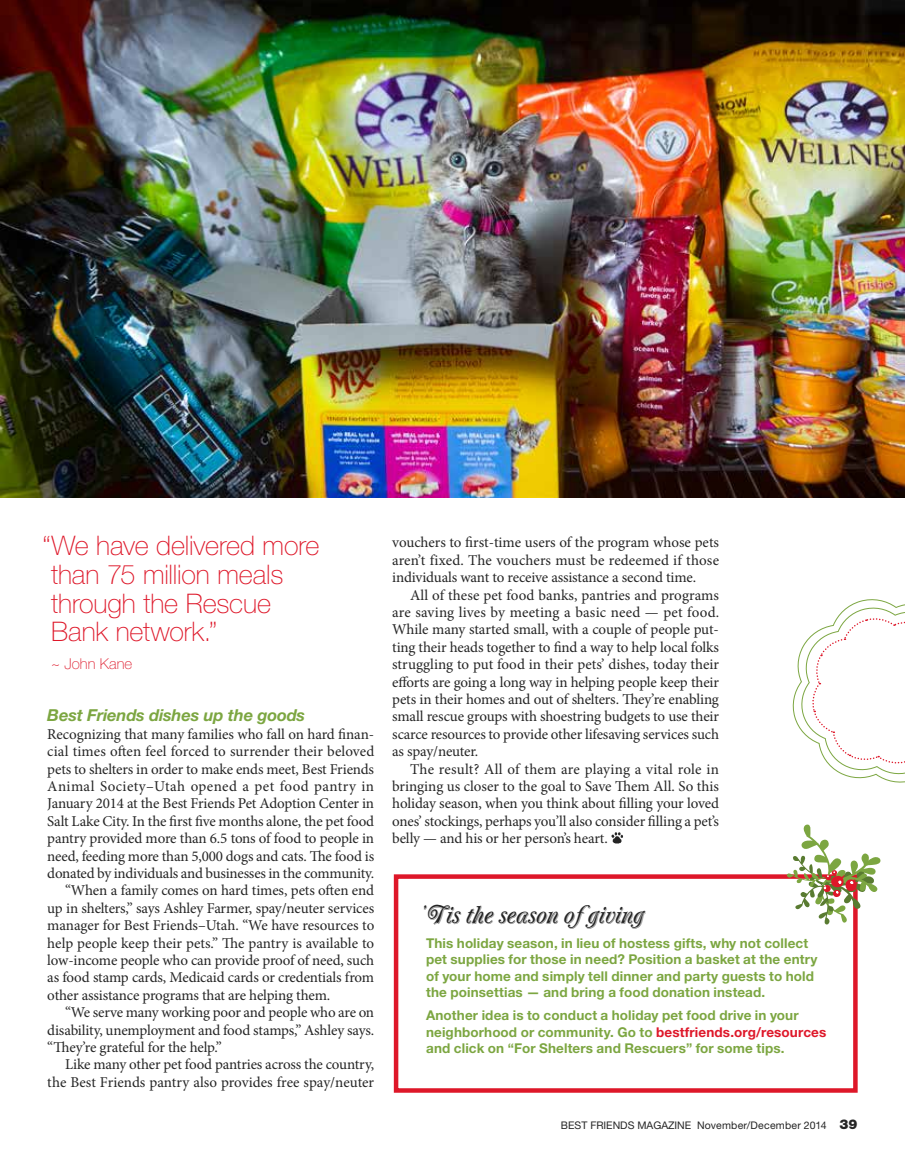
<style>
.page{position:relative;width:905px;height:1161px;background:#fff}
.page>*{position:absolute;margin:0;border:0;box-sizing:border-box;transform-origin:0 0}
.t1{font:28.5px "Oberon Std";letter-spacing:-.01em;color:#252525}
.t2{font:100 27px/28.5px "Helvetica Neue LT Std";letter-spacing:-.005em;color:#de1729}
.t3{font:italic 700 16.5px "Helvetica Neue LT Std";letter-spacing:-.01em;color:#7ca641}
.t4{font:15px/17.4px "Minion Pro";letter-spacing:-.01em;color:#252525;text-align:justify}
.t5{font:15px "Minion Pro";letter-spacing:.025em;color:#252525}
.t6{font:100 15px "Helvetica Neue LT Std";letter-spacing:.005em;color:#de1729}
.t7{font:700 13.5px/16.5px "Helvetica Neue LT Std";letter-spacing:.01em;color:#7ca641}
.t8{font:10.5px "Helvetica Neue LT Std";color:#252525}
.s1{color:#de1729}
.s2{font-weight:900;font-size:13.5px}
</style>
<div class="page">
<svg style="left:611px;top:832px;width:12px;height:12px"></svg>
<img style="left:0;top:0;width:904px;height:497px">
<div style="left:394px;top:874px;width:463px;height:219px;border:4px solid #de1729"></div>
<svg style="left:792px;top:599px;width:113px;height:184px"></svg>
<svg style="left:786px;top:825px;width:94px;height:100px"></svg>
<h2 class="t2" style="left:51px;top:532px;width:270px;text-indent:-9px">“We have delivered more than 75 million meals through the Rescue<br>Bank network.”</h2>
<p class="t6" style="left:51px;top:656px;width:83px">~ John Kane</p>
<p class="t3" style="left:47px;top:705px;width:259px">Best Friends dishes up the goods</p>
<p class="t4" style="left:47px;top:725px;width:328px">Recognizing that many families who fall on hard finan-</p>
<p class="t4" style="left:47px;top:743px;width:328px">cial times often feel forced to surrender their beloved</p>
<p class="t4" style="left:47px;top:760px;width:328px">pets to shelters in order to make ends meet, Best Friends</p>
<p class="t5" style="left:47px;top:776px;width:328px">Animal Society–Utah opened a pet food pantry in</p>
<p class="t4" style="left:47px;top:795px;width:328px">January 2014 at the Best Friends Pet Adoption Center in</p>
<p class="t4" style="left:47px;top:812px;width:328px">Salt Lake City. In the first five months alone, the pet food</p>
<p class="t4" style="left:47px;top:830px;width:328px">pantry provided more than 6.5 tons of food to people in</p>
<p class="t4" style="left:47px;top:847px;width:328px">need, feeding more than 5,000 dogs and cats. The food is</p>
<p class="t4" style="left:47px;top:865px;width:328px">donated by individuals and businesses in the community.</p>
<p class="t4" style="left:65px;top:882px;width:310px">“When a family comes on hard times, pets often end</p>
<p class="t4" style="left:47px;top:899px;width:328px">up in shelters,” says Ashley Farmer, spay/neuter services</p>
<p class="t4" style="left:47px;top:917px;width:328px">manager for Best Friends–Utah. “We have resources to</p>
<p class="t4" style="left:47px;top:934px;width:328px">help people keep their pets.” The pantry is available to</p>
<p class="t4" style="left:47px;top:952px;width:328px">low-income people who can provide proof of need, such</p>
<p class="t4" style="left:47px;top:969px;width:328px">as food stamp cards, Medicaid cards or credentials from</p>
<p class="t4" style="left:47px;top:986px;width:284px">other assistance programs that are helping them.</p>
<p class="t4" style="left:65px;top:1004px;width:310px">“We serve many working poor and people who are on</p>
<p class="t4" style="left:47px;top:1021px;width:328px">disability, unemployment and food stamps,” Ashley says.</p>
<p class="t4" style="left:47px;top:1039px;width:176px">“They’re grateful for the help.”</p>
<p class="t4" style="left:65px;top:1056px;width:310px">Like many other pet food pantries across the country,</p>
<p class="t4" style="left:47px;top:1073px;width:328px">the Best Friends pantry also provides free spay/neuter</p>
<p class="t4" style="left:392px;top:534px;width:328px">vouchers to first-time users of the program whose pets aren’t fixed. The vouchers must be redeemed if those individuals want to receive assistance a second time.</p>
<p class="t4" style="left:392px;top:586px;width:328px;text-indent:18px">All of these pet food banks, pantries and programs are saving lives by meeting a basic need — pet food.<br>While many started small, with a couple of people put&shy;ting their heads together to find a way to help local folks struggling to put food in their pets’ dishes, today their efforts are going a long way in helping people keep their pets in their homes and out of shelters. They’re enabling small rescue groups with shoestring budgets to use their scarce resources to provide other lifesaving services such as spay/neuter.</p>
<p class="t4" style="left:392px;top:760px;width:328px;text-indent:18px">The result? All of them are playing a vital role in bringing us closer to the goal to Save Them All. So this holiday season, when you think about filling your loved ones’ stockings, perhaps you’ll also consider filling a pet’s belly — and his or her person’s heart.</p>
<h1 class="t1" style="left:419px;top:899px;width:227px">’Tis the season ofgiving</h1>
<p class="t7" style="left:426px;top:934px;width:393px">This holiday season, in lieu of hostess gifts, why not collect pet supplies for those in need? Position a basket at the entry of your home and simply tell dinner and party guests to hold the poinsettias — and bring a food donation instead.</p>
<p class="t7" style="left:426px;top:1007px;width:402px">Another idea is to conduct a holiday pet food drive in your neighborhood or community. Go to <span class="s1">bestfriends.org/resources </span>and click on “For Shelters and Rescuers” for some tips.</p>
<p class="t8" style="left:561px;top:1119px;width:298px">BEST FRIENDS MAGAZINE November/December 2014 <span class="s2">39</span></p>
</div>
